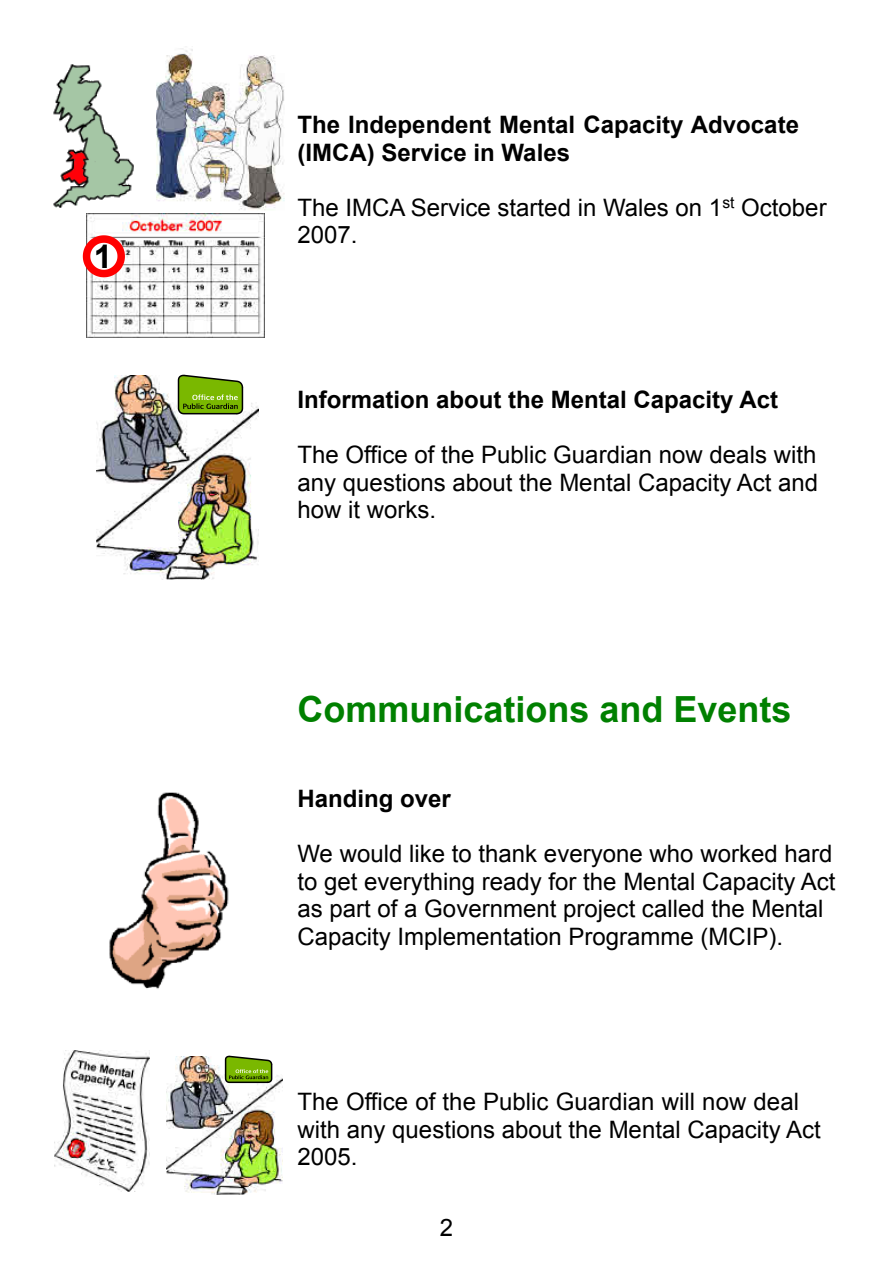
<style>
.page{position:relative;width:893px;height:1263px;background:#fff}
.page>*{position:absolute;margin:0;border:0;box-sizing:border-box;transform-origin:0 0}
.t1{font:700 36px "Arial";color:#008000}
.t2{font:700 32.55px "Arial";color:#000}
.t3{font:24px/27.5px "Arial";color:#000}
.t4{font:700 24px/27.5px "Arial";color:#000}
</style>
<div class="page">
<img style="left:156px;top:48px;width:129px;height:166px">
<img style="left:53px;top:64px;width:81px;height:144px">
<img style="left:86px;top:213px;width:178px;height:124px">
<svg style="left:83px;top:235px;width:42px;height:42px"></svg>
<img style="left:96px;top:376px;width:162px;height:204px">
<svg style="left:178px;top:375px;width:65px;height:39px;background:#77a51c"></svg>
<img style="left:109px;top:792px;width:120px;height:197px">
<img style="left:167px;top:1057px;width:116px;height:138px">
<svg style="left:225px;top:1056px;width:47px;height:27px"></svg>
<img style="left:54px;top:1050px;width:96px;height:141px">
<h2 class="t2" style="left:94px;top:244px;width:20px">1</h2>
<p class="t4" style="left:297px;top:113px;width:503px">The Independent Mental Capacity Advocate (IMCA) Service in Wales</p>
<p class="t3" style="left:297px;top:196px;width:531px">The IMCA Service started in Wales on 1<sup>st</sup> October<br>2007.</p>
<p class="t4" style="left:297px;top:388px;width:482px">Information about the Mental Capacity Act</p>
<p class="t3" style="left:297px;top:443px;width:522px;text-align:justify">The Office of the Public Guardian now deals with any questions about the Mental Capacity Act and how it works.</p>
<h1 class="t1" style="left:297px;top:696px;width:496px">Communications and Events</h1>
<p class="t4" style="left:297px;top:787px;width:155px">Handing over</p>
<p class="t3" style="left:297px;top:842px;width:540px">We would like to thank everyone who worked hard to get everything ready for the Mental Capacity Act as part of a Government project called the Mental Capacity Implementation Programme (MCIP).</p>
<p class="t3" style="left:297px;top:1090px;width:525px">The Office of the Public Guardian will now deal with any questions about the Mental Capacity Act<br>2005.</p>
<p class="t3" style="left:440px;top:1216px;width:15px">2</p>
</div>
